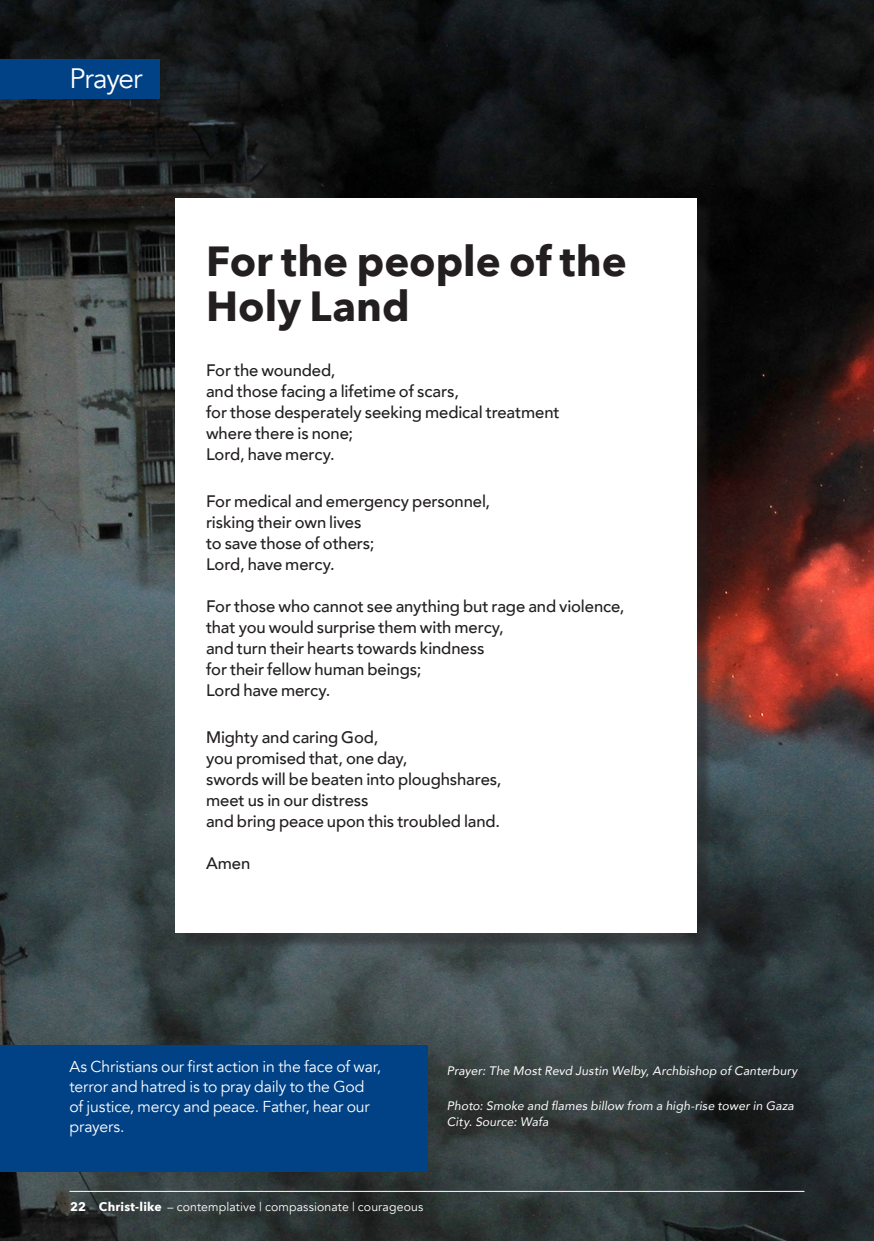
<style>
.page{position:relative;width:874px;height:1241px;background:#fff}
.page>*{position:absolute;margin:0;border:0;box-sizing:border-box;transform-origin:0 0}
.t1{font:700 42px/45.5px "Avenir Next";color:#231f20}
.Series_Title{font:28px "Avenir";letter-spacing:-.04em;color:#fff}
.t2{font:500 16.62px/21px "Avenir";letter-spacing:-.01em;color:#231f20}
.Body{font:15.75px/19.8px "Avenir";letter-spacing:-.01em;color:#fff}
.Body-2{font:italic 12.25px/15.8px "Avenir";letter-spacing:.01em;color:#fff}
.t3{font:12.25px "Avenir";letter-spacing:.01em;color:#fff}
.s1{font-family:"Avenir Next";font-weight:700}
</style>
<div class="page">
<img style="left:0;top:0;width:873px;height:1240px">
<div style="left:0;top:60px;width:159px;height:39px;background:#014286"></div>
<div style="left:0;top:1044px;width:427px;height:127px;background:#014286"></div>
<div style="left:180px;top:203px;width:532px;height:745px;background:#231f20;opacity:.42"></div>
<div style="left:175px;top:198px;width:521px;height:735px;background:#fff"></div>
<hr style="left:69px;top:1190px;width:735px;height:1px;background:#fff">
<p class="Series_Title" style="left:69px;top:61px;width:74px">Prayer</p>
<p class="t1" style="left:206px;top:237px;width:422px">For the people of the<br>Holy Land</p>
<p class="t2" style="left:206px;top:358px;width:355px">For the wounded,<br>and those facing a lifetime of scars,<br>for those desperately seeking medical treatment where there is none;<br>Lord, have mercy.</p>
<p class="t2" style="left:206px;top:489px;width:285px">For medical and emergency personnel, risking their own lives<br>to save those of others;<br>Lord, have mercy.</p>
<p class="t2" style="left:206px;top:594px;width:419px">For those who cannot see anything but rage and violence, that you would surprise them with mercy,<br>and turn their hearts towards kindness<br>for their fellow human beings;<br>Lord have mercy.</p>
<p class="t2" style="left:206px;top:725px;width:297px">Mighty and caring God,<br>you promised that, one day,<br>swords will be beaten into ploughshares, meet us in our distress<br>and bring peace upon this troubled land.</p>
<p class="t2" style="left:206px;top:851px;width:46px">Amen</p>
<p class="Body" style="left:69px;top:1056px;width:313px">As Christians our first action in the face of war, terror and hatred is to pray daily to the God of justice, mercy and peace. Father, hear our prayers.</p>
<p class="Body-2" style="left:446px;top:1062px;width:352px">Prayer: The Most Revd Justin Welby, Archbishop of Canterbury</p>
<p class="Body-2" style="left:446px;top:1097px;width:348px">Photo: Smoke and flames billow from a high-rise tower in Gaza<br>City. Source: Wafa</p>
<p class="t3" style="left:70px;top:1199px;width:354px"><span class="s1">22 Christ-like</span> – contemplative | compassionate | courageous</p>
</div>
